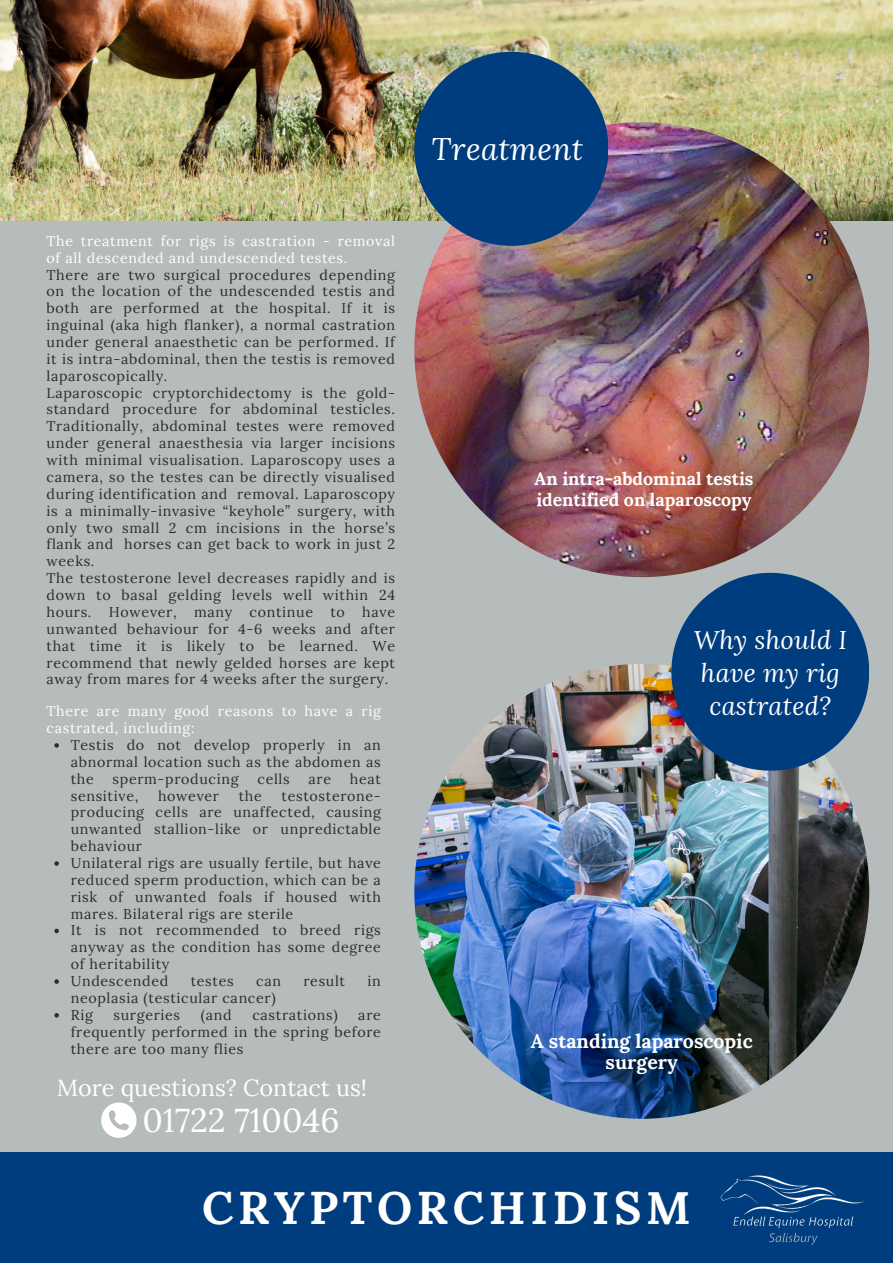
<style>
.page{position:relative;width:893px;height:1264px;background:#fff}
.page>*{position:absolute;margin:0;border:0;box-sizing:border-box;transform-origin:0 0}
.t1{font:700 45.75px "Lora";letter-spacing:.1em;color:#fff}
.t2{font:33px "Lora";color:#fff}
.t3{font:italic 30.9px "Lora";letter-spacing:.01em;color:#fff}
.t4{font:italic 25.5px/32.5px "Lora";letter-spacing:.01em;color:#fff;text-align:center}
.t5{font:23.4px "Lora";color:#fff}
.t6{font:700 19.5px "Lora";color:#fff}
.t7{font:700 17.7px "Lora";color:#fff}
.t8{font:14.25px/16.8px "Lora";letter-spacing:.045em;color:#2c2c2c;text-align:justify}
.t9{font:14.25px/16.8px "Lora";letter-spacing:.045em;color:#fff}
</style>
<div class="page">
<div style="left:0;top:0;width:892px;height:1262px;background:#b6bcbb"></div>
<div style="left:0;top:1151px;width:892px;height:111px;background:#003d7e"></div>
<img style="left:414px;top:664px;width:455px;height:454px;border-radius:50%">
<svg style="left:671px;top:573px;width:197px;height:197px;background:#215285"></svg>
<img style="left:0;top:0;width:892px;height:221px">
<img style="left:414px;top:122px;width:455px;height:455px;border-radius:50%">
<img style="left:414px;top:52px;width:194px;height:193px">
<img style="left:720px;top:1175px;width:145px;height:70px">
<svg style="left:101px;top:1102px;width:35px;height:35px"></svg>
<svg style="left:54px;top:743px;width:5px;height:4px"></svg>
<svg style="left:54px;top:861px;width:5px;height:4px"></svg>
<svg style="left:54px;top:928px;width:5px;height:5px"></svg>
<svg style="left:54px;top:979px;width:5px;height:4px"></svg>
<svg style="left:54px;top:1013px;width:5px;height:4px"></svg>
<p class="t9" style="left:47px;top:232px;width:350px">The treatment for rigs is castration - removal of all descended and undescended testes.</p>
<p class="t8" style="left:47px;top:266px;width:350px">There are two surgical procedures depending on the location of the undescended testis and both are performed at the hospital. If it is inguinal (aka high flanker), a normal castration under general anaesthetic can be performed. If it is intra-abdominal, then the testis is removed laparoscopically.</p>
<p class="t8" style="left:47px;top:384px;width:350px">Laparoscopic cryptorchidectomy is the gold&shy;standard procedure for abdominal testicles.<br>Traditionally, abdominal testes were removed under general anaesthesia via larger incisions with minimal visualisation. Laparoscopy uses a camera, so the testes can be directly visualised during identification and removal. Laparoscopy is a minimally-invasive “keyhole” surgery, with only two small 2 cm incisions in the horse’s flank and horses can get back to work in just 2 weeks.</p>
<p class="t8" style="left:47px;top:569px;width:350px">The testosterone level decreases rapidly and is down to basal gelding levels well within 24 hours. However, many continue to have unwanted behaviour for 4-6 weeks and after that time it is likely to be learned. We recommend that newly gelded horses are kept away from mares for 4 weeks after the surgery.</p>
<p class="t9" style="left:47px;top:702px;width:336px">There are many good reasons to have a rig castrated, including:</p>
<p class="t8" style="left:71px;top:736px;width:311px">Testis do not develop properly in an abnormal location such as the abdomen as the</p>
<p class="t8" style="left:113px;top:770px;width:128px">sperm-producing</p>
<p class="t8" style="left:257px;top:770px;width:34px">cells</p>
<p class="t8" style="left:308px;top:770px;width:24px">are</p>
<p class="t8" style="left:350px;top:770px;width:33px">heat</p>
<p class="t8" style="left:71px;top:787px;width:69px">sensitive,</p>
<p class="t8" style="left:158px;top:787px;width:63px">however</p>
<p class="t8" style="left:239px;top:787px;width:25px">the</p>
<p class="t8" style="left:71px;top:787px;width:311px;text-indent:211px">testosterone&shy;producing cells are unaffected, causing unwanted stallion-like or unpredictable behaviour</p>
<p class="t8" style="left:71px;top:854px;width:311px">Unilateral rigs are usually fertile, but have reduced sperm production, which can be a risk of unwanted foals if housed with mares. Bilateral rigs are sterile</p>
<p class="t8" style="left:71px;top:921px;width:311px">It is not recommended to breed rigs anyway as the condition has some degree of heritability</p>
<p class="t8" style="left:71px;top:972px;width:99px">Undescended</p>
<p class="t8" style="left:191px;top:972px;width:44px">testes</p>
<p class="t8" style="left:256px;top:972px;width:26px">can</p>
<p class="t8" style="left:303px;top:972px;width:43px">result</p>
<p class="t8" style="left:367px;top:972px;width:15px">in</p>
<p class="t8" style="left:71px;top:989px;width:206px">neoplasia (testicular cancer)</p>
<p class="t8" style="left:71px;top:1006px;width:24px">Rig</p>
<p class="t8" style="left:113px;top:1006px;width:68px">surgeries</p>
<p class="t8" style="left:201px;top:1006px;width:32px">(and</p>
<p class="t8" style="left:252px;top:1006px;width:87px">castrations)</p>
<p class="t8" style="left:71px;top:1006px;width:311px;text-indent:287px">are frequently performed in the spring before there are too many flies</p>
<p class="t5" style="left:57px;top:1072px;width:312px">More questions? Contact us!</p>
<p class="t2" style="left:142px;top:1099px;width:198px">01722 710046</p>
<p class="t3" style="left:431px;top:128px;width:153px">Treatment</p>
<p class="t7" style="left:534px;top:467px;width:220px">An intra-abdominal testis</p>
<p class="t7" style="left:536px;top:488px;width:217px">identified on laparoscopy</p>
<p class="t4" style="left:693px;top:623px;width:155px">Why should I have my rig castrated?</p>
<p class="t6" style="left:530px;top:1028px;width:223px">A standing laparoscopic</p>
<p class="t6" style="left:605px;top:1049px;width:74px">surgery</p>
<p class="t1" style="left:202px;top:1177px;width:490px">CRYPTORCHIDISM</p>
</div>
